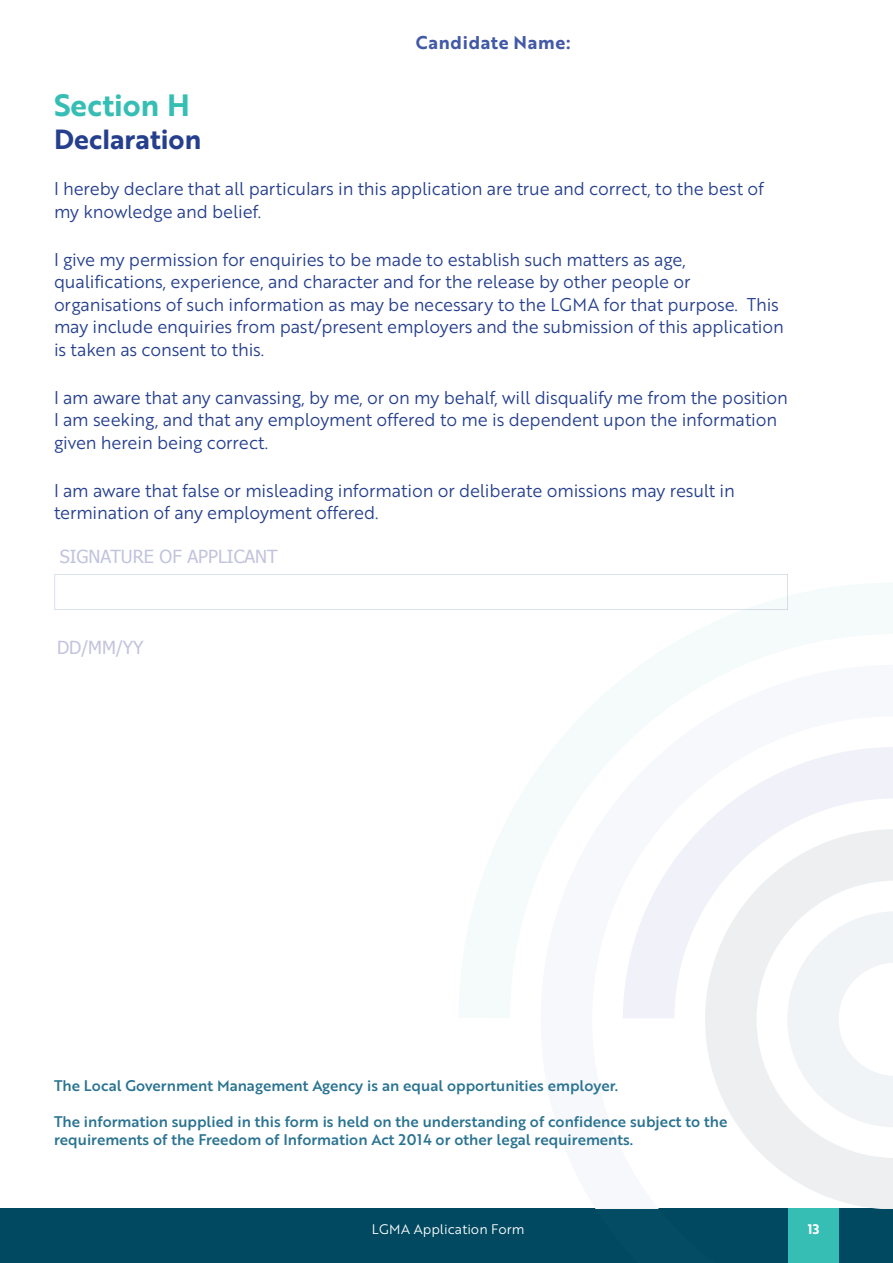
<style>
.page{position:relative;width:893px;height:1263px;background:#fff}
.page>*{position:absolute;margin:0;border:0;box-sizing:border-box;transform-origin:0 0}
.t1{font:30px "Brother 1816 Bold";color:#36beb5}
.t2{font:27px "Brother 1816 Bold";color:#253f8e}
.t3{font:18px/22.5px "Brother 1816 Book";letter-spacing:-.01em;color:#253f8e}
.t4{font:18px "Tahoma";color:#c2c3dd}
.t5{font:18px "Brother 1816 Bold";letter-spacing:.04em;color:#4259a7}
.t6{font:15px/18px "Brother 1816 Medium";color:#2a7391}
.t7{font:13.5px "Brother 1816 Book";color:#fff}
.t8{font:13.5px "Brother 1816 Bold";color:#fff}
</style>
<div class="page">
<div style="left:0;top:1209px;width:893px;height:54px;background:#004960"></div>
<div style="left:788px;top:1209px;width:51px;height:54px;background:#36beb5"></div>
<svg style="left:541px;top:1018px;width:352px;height:191px"></svg>
<svg style="left:459px;top:583px;width:434px;height:435px"></svg>
<svg style="left:54px;top:574px;width:734px;height:36px"></svg>
<p class="t5" style="left:416px;top:29px;width:156px">Candidate Name:</p>
<h1 class="t1" style="left:54px;top:83px;width:137px">Section H</h1>
<h2 class="t2" style="left:54px;top:118px;width:149px">Declaration</h2>
<p class="t3" style="left:54px;top:177px;width:711px">I hereby declare that all particulars in this application are true and correct, to the best of my knowledge and belief.</p>
<p class="t3" style="left:54px;top:247px;width:731px">I give my permission for enquiries to be made to establish such matters as age, qualifications, experience, and character and for the release by other people or organisations of such information as may be necessary to the LGMA for that purpose. This may include enquiries from past/present employers and the submission of this application is taken as consent to this.</p>
<p class="t3" style="left:54px;top:385px;width:735px">I am aware that any canvassing, by me, or on my behalf, will disqualify me from the position<br>I am seeking, and that any employment offered to me is dependent upon the information given herein being correct.</p>
<p class="t3" style="left:54px;top:478px;width:682px">I am aware that false or misleading information or deliberate omissions may result in termination of any employment offered.</p>
<p class="t4" style="left:60px;top:544px;width:220px">SIGNATURE OF APPLICANT</p>
<p class="t4" style="left:57px;top:635px;width:88px">DD/MM/YY</p>
<p class="t6" style="left:54px;top:1076px;width:566px">The Local Government Management Agency is an equal opportunities employer.</p>
<p class="t6" style="left:54px;top:1112px;width:675px">The information supplied in this form is held on the understanding of confidence subject to the requirements of the Freedom of Information Act 2014 or other legal requirements.</p>
<p class="t7" style="left:372px;top:1219px;width:154px">LGMA Application Form</p>
<p class="t8" style="left:808px;top:1219px;width:13px">13</p>
</div>
